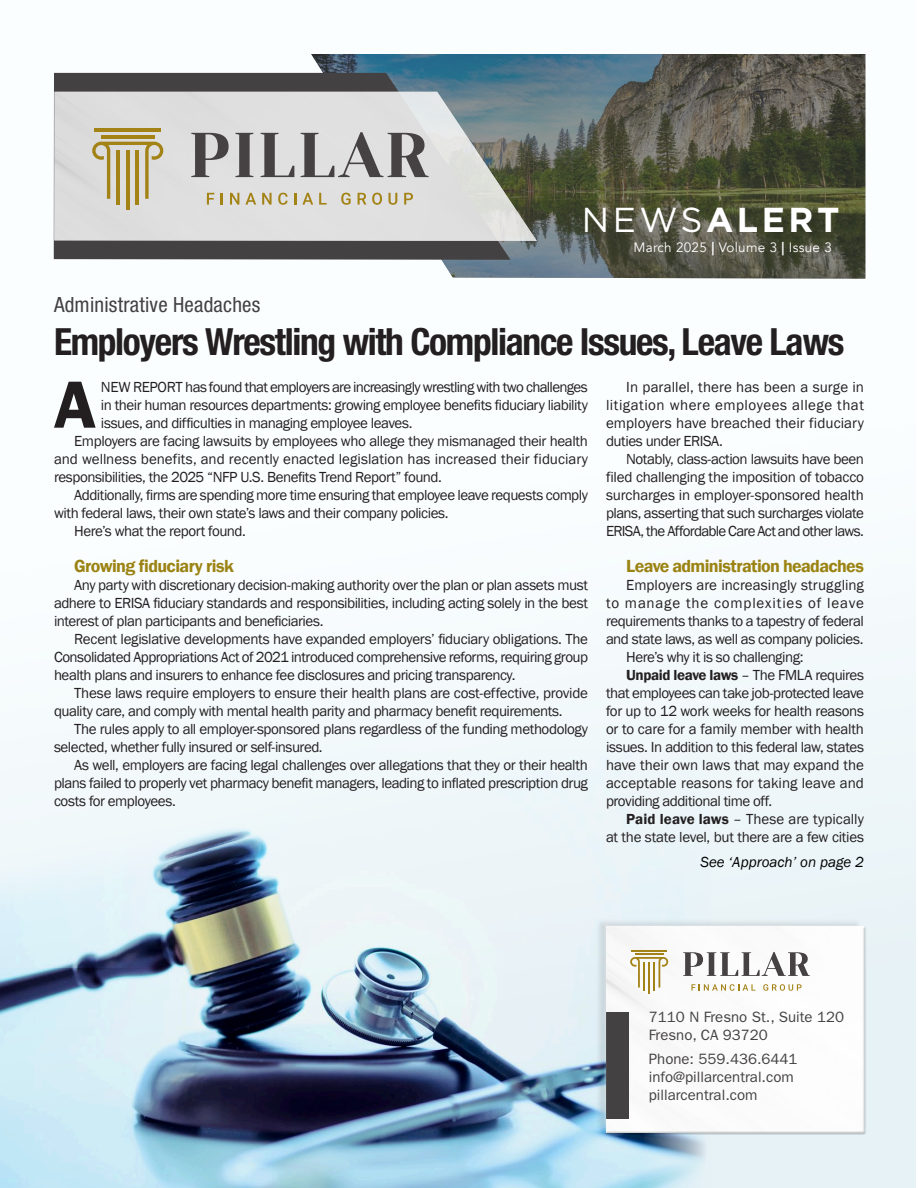
<style>
.page{position:relative;width:918px;height:1188px;background:#fff}
.page>*{position:absolute;margin:0;border:0;box-sizing:border-box;transform-origin:0 0}
.t1{font:600 69px "Franklin Gothic";color:#231f20}
.t2{font:700 condensed 37.5px "Helvetica Neue LT Std";letter-spacing:-.035em;color:#231f20}
.t3{font:700 34.65px "Gotham";letter-spacing:.1em;color:#fff}
.t4{font:condensed 21px "Helvetica Neue LT Std";letter-spacing:.01em;color:#444142}
.t5{font:600 18px "Franklin Gothic";letter-spacing:-.035em;color:#9b8313}
.t6{font:15px/18px "Franklin Gothic";letter-spacing:-.03em;color:#231f20;text-align:justify}
.t7{font:15px "Franklin Gothic";color:#231f20}
.t8{font:15px/18px "ITC Franklin Gothic Std";color:#444142}
.t9{font:15px "Franklin Gothic";letter-spacing:.005em;color:#231f20}
.t10{font:15px "Franklin Gothic";letter-spacing:-.005em;color:#231f20}
.t11{font:15px "Franklin Gothic";letter-spacing:.055em;color:#231f20}
.t12{font:italic 15px "Franklin Gothic";color:#000}
.t13{font:13.5px "Avenir";letter-spacing:.02em;color:#fff}
.s1{font-weight:400}
.s2{font-weight:800}
.s3{font-weight:600}
</style>
<div class="page">
<img style="left:0;top:968px;width:916px;height:220px">
<div style="left:0;top:0;width:916px;height:968px;background:linear-gradient(to bottom,#fff,#e1eaee)"></div>
<img style="left:311px;top:54px;width:554px;height:225px">
<svg style="left:54px;top:73px;width:457px;height:187px;background:#484c50"></svg>
<img style="left:54px;top:92px;width:483px;height:149px">
<div style="left:595px;top:919px;width:268px;height:215px;background:#231f20;opacity:.12"></div>
<div style="left:604px;top:926px;width:263px;height:209px;background:#231f20;opacity:.75"></div>
<hr style="left:94px;top:128px;width:67px;height:4px;background:#a38216">
<hr style="left:101px;top:135px;width:54px;height:3px;background:#a38216">
<hr style="left:117px;top:151px;width:3px;height:54px;background:#a38216">
<hr style="left:126px;top:151px;width:3px;height:59px;background:#a38216">
<hr style="left:136px;top:151px;width:3px;height:54px;background:#a38216">
<svg style="left:92px;top:142px;width:71px;height:57px;background:#cabf9d"></svg>
<svg style="left:207px;top:193px;width:7px;height:12px"></svg>
<svg style="left:221px;top:193px;width:2px;height:12px"></svg>
<svg style="left:230px;top:193px;width:9px;height:12px"></svg>
<svg style="left:245px;top:193px;width:11px;height:12px"></svg>
<svg style="left:262px;top:193px;width:10px;height:12px"></svg>
<svg style="left:278px;top:193px;width:10px;height:12px"></svg>
<svg style="left:294px;top:193px;width:2px;height:12px"></svg>
<svg style="left:302px;top:193px;width:11px;height:12px"></svg>
<svg style="left:319px;top:193px;width:8px;height:12px"></svg>
<svg style="left:341px;top:193px;width:10px;height:12px"></svg>
<svg style="left:358px;top:193px;width:8px;height:12px"></svg>
<svg style="left:372px;top:193px;width:10px;height:12px"></svg>
<svg style="left:389px;top:193px;width:8px;height:12px"></svg>
<svg style="left:404px;top:193px;width:9px;height:12px"></svg>
<svg style="left:191px;top:133px;width:38px;height:44px;background:#999797"></svg>
<svg style="left:235px;top:133px;width:18px;height:44px"></svg>
<svg style="left:261px;top:133px;width:33px;height:44px"></svg>
<svg style="left:301px;top:132px;width:128px;height:45px;background:#a8a6a6"></svg>
<h3 class="t4" style="left:54px;top:292px;width:208px">Administrative Headaches</h3>
<h3 class="t3" style="left:582px;top:197px;width:259px"><span class="s1">NEWS</span>ALERT</h3>
<p class="t13" style="left:633px;top:240px;width:200px">March 2025 <span class="s2">|</span> Volume 3 <span class="s2">|</span> Issue 3</p>
<h2 class="t2" style="left:54px;top:319px;width:792px">Employers Wrestling with Compliance Issues, Leave Laws</h2>
<h1 class="t1" style="left:54px;top:362px;width:43px">A</h1>
<p class="t6" style="left:101px;top:378px;width:488px">NEW REPORT has found that employers are increasingly wrestling with two challenges</p>
<p class="t6" style="left:101px;top:396px;width:489px">in their human resources departments: growing employee benefits fiduciary liability</p>
<p class="t6" style="left:101px;top:414px;width:313px">issues, and difficulties in managing employee leaves.</p>
<p class="t6" style="left:74px;top:432px;width:515px">Employers are facing lawsuits by employees who allege they mismanaged their health</p>
<p class="t7" style="left:54px;top:449px;width:536px">and wellness benefits, and recently enacted legislation has increased their fiduciary</p>
<p class="t6" style="left:54px;top:468px;width:389px">responsibilities, the 2025 “NFP U.S. Benefits Trend Report” found.</p>
<p class="t6" style="left:74px;top:486px;width:515px">Additionally, firms are spending more time ensuring that employee leave requests comply</p>
<p class="t6" style="left:54px;top:504px;width:396px">with federal laws, their own state’s laws and their company policies.</p>
<p class="t6" style="left:74px;top:522px;width:173px">Here’s what the report found.</p>
<p class="t5" style="left:74px;top:555px;width:161px">Growing fiduciary risk</p>
<p class="t6" style="left:54px;top:576px;width:536px;text-indent:20px">Any party with discretionary decision-making authority over the plan or plan assets must adhere to ERISA fiduciary standards and responsibilities, including acting solely in the best interest of plan participants and beneficiaries.</p>
<p class="t6" style="left:54px;top:630px;width:536px;text-indent:20px">Recent legislative developments have expanded employers’ fiduciary obligations. The Consolidated Appropriations Act of 2021 introduced comprehensive reforms, requiring group health plans and insurers to enhance fee disclosures and pricing transparency.</p>
<p class="t6" style="left:54px;top:684px;width:535px;text-indent:20px">These laws require employers to ensure their health plans are cost-effective, provide quality care, and comply with mental health parity and pharmacy benefit requirements.</p>
<p class="t6" style="left:54px;top:720px;width:536px;text-indent:20px">The rules apply to all employer-sponsored plans regardless of the funding methodology selected, whether fully insured or self-insured.</p>
<p class="t6" style="left:54px;top:756px;width:535px;text-indent:20px">As well, employers are facing legal challenges over allegations that they or their health plans failed to properly vet pharmacy benefit managers, leading to inflated prescription drug costs for employees.</p>
<p class="t6" style="left:606px;top:378px;width:260px;text-indent:20px">In parallel, there has been a surge in litigation where employees allege that employers have breached their fiduciary duties under ERISA.</p>
<p class="t6" style="left:606px;top:450px;width:260px;text-indent:20px">Notably, class-action lawsuits have been filed challenging the imposition of tobacco surcharges in employer-sponsored health plans, asserting that such surcharges violate ERISA, the Affordable Care Act and other laws.</p>
<p class="t5" style="left:626px;top:555px;width:239px">Leave administration headaches</p>
<p class="t7" style="left:626px;top:575px;width:239px">Employers are increasingly struggling</p>
<p class="t11" style="left:606px;top:593px;width:260px">to manage the complexities of leave</p>
<p class="t6" style="left:606px;top:612px;width:259px">requirements thanks to a tapestry of federal</p>
<p class="t6" style="left:606px;top:630px;width:259px">and state laws, as well as company policies.</p>
<p class="t6" style="left:626px;top:648px;width:179px">Here’s why it is so challenging:</p>
<p class="t6" style="left:626px;top:666px;width:239px"><span class="s3">Unpaid leave laws</span> – The FMLA requires</p>
<p class="t6" style="left:606px;top:684px;width:260px">that employees can take job-protected leave</p>
<p class="t6" style="left:606px;top:702px;width:260px">for up to 12 work weeks for health reasons</p>
<p class="t6" style="left:606px;top:720px;width:260px">or to care for a family member with health</p>
<p class="t6" style="left:606px;top:738px;width:259px">issues. In addition to this federal law, states</p>
<p class="t10" style="left:606px;top:755px;width:260px">have their own laws that may expand the</p>
<p class="t9" style="left:606px;top:773px;width:260px">acceptable reasons for taking leave and</p>
<p class="t6" style="left:606px;top:792px;width:168px">providing additional time off.</p>
<p class="t9" style="left:626px;top:809px;width:239px"><span class="s3">Paid leave laws</span> – These are typically</p>
<p class="t6" style="left:606px;top:828px;width:260px">at the state level, but there are a few cities</p>
<p class="t12" style="left:701px;top:853px;width:165px">See ‘Approach’ on page 2</p>
<p class="t8" style="left:649px;top:1008px;width:197px">7110 N Fresno St., Suite 120<br>Fresno, CA 93720</p>
<p class="t8" style="left:649px;top:1050px;width:150px">Phone: 559.436.6441 info@pillarcentral.com pillarcentral.com</p>
</div>
